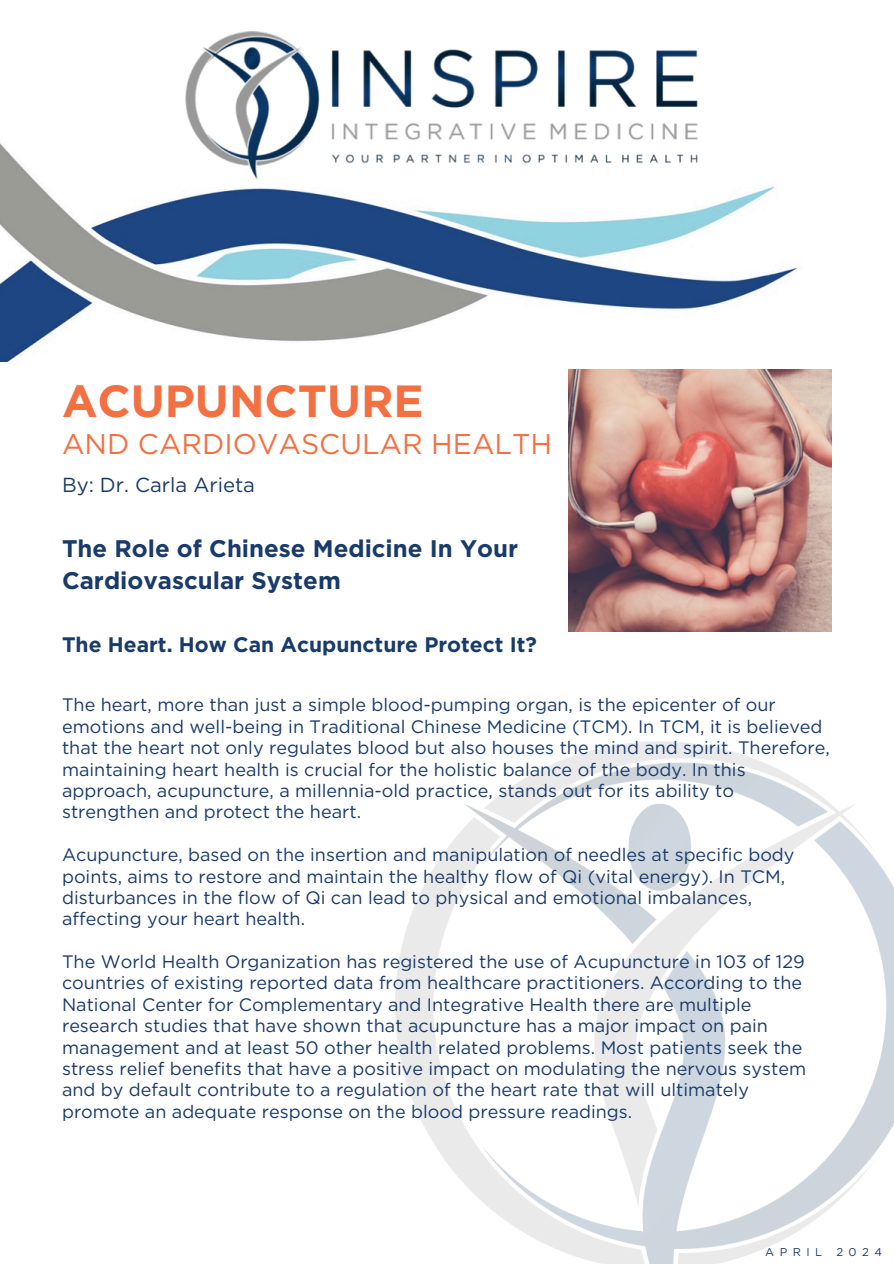
<style>
.page{position:relative;width:894px;height:1264px;background:#fff}
.page>*{position:absolute;margin:0;border:0;box-sizing:border-box;transform-origin:0 0}
.t1{font:700 45px "Gotham";color:#f37043}
.t2{font:28.5px "Gotham";color:#f37043}
.t3{font:700 24px/32.7px "Gotham";color:#193b6b}
.t4{font:700 21px "Gotham";color:#193b6b}
.t5{font:20.25px "Gotham";color:#193b6b}
.t6{font:18px/21.3px "Gotham";color:#193b6b}
.t7{font:11.25px "Gotham";letter-spacing:.48em;color:#193b6b}
</style>
<div class="page">
<img style="left:395px;top:741px;width:498px;height:522px">
<img style="left:0;top:143px;width:798px;height:218px">
<img style="left:186px;top:31px;width:521px;height:154px">
<img style="left:568px;top:369px;width:262px;height:262px">
<h1 class="t1" style="left:62px;top:373px;width:363px">ACUPUNCTURE</h1>
<h2 class="t2" style="left:62px;top:426px;width:491px">AND CARDIOVASCULAR HEALTH</h2>
<p class="t5" style="left:62px;top:472px;width:194px">By: Dr. Carla Arieta</p>
<h3 class="t3" style="left:62px;top:532px;width:457px">The Role of Chinese Medicine In Your<br>Cardiovascular System</h3>
<p class="t4" style="left:62px;top:631px;width:476px">The Heart. How Can Acupuncture Protect It?</p>
<p class="t6" style="left:62px;top:694px;width:769px">The heart, more than just a simple blood-pumping organ, is the epicenter of our emotions and well-being in Traditional Chinese Medicine (TCM). In TCM, it is believed that the heart not only regulates blood but also houses the mind and spirit. Therefore, maintaining heart health is crucial for the holistic balance of the body. In this approach, acupuncture, a millennia-old practice, stands out for its ability to strengthen and protect the heart.</p>
<p class="t6" style="left:62px;top:844px;width:733px">Acupuncture, based on the insertion and manipulation of needles at specific body points, aims to restore and maintain the healthy flow of Qi (vital energy). In TCM, disturbances in the flow of Qi can lead to physical and emotional imbalances, affecting your heart health.</p>
<p class="t6" style="left:62px;top:950px;width:745px">The World Health Organization has registered the use of Acupuncture in 103 of 129 countries of existing reported data from healthcare practitioners. According to the National Center for Complementary and Integrative Health there are multiple research studies that have shown that acupuncture has a major impact on pain management and at least 50 other health related problems. Most patients seek the stress relief benefits that have a positive impact on modulating the nervous system and by default contribute to a regulation of the heart rate that will ultimately promote an adequate response on the blood pressure readings.</p>
<p class="t7" style="left:765px;top:1245px;width:58px">APRIL</p>
<p class="t7" style="left:836px;top:1245px;width:47px">2024</p>
</div>
